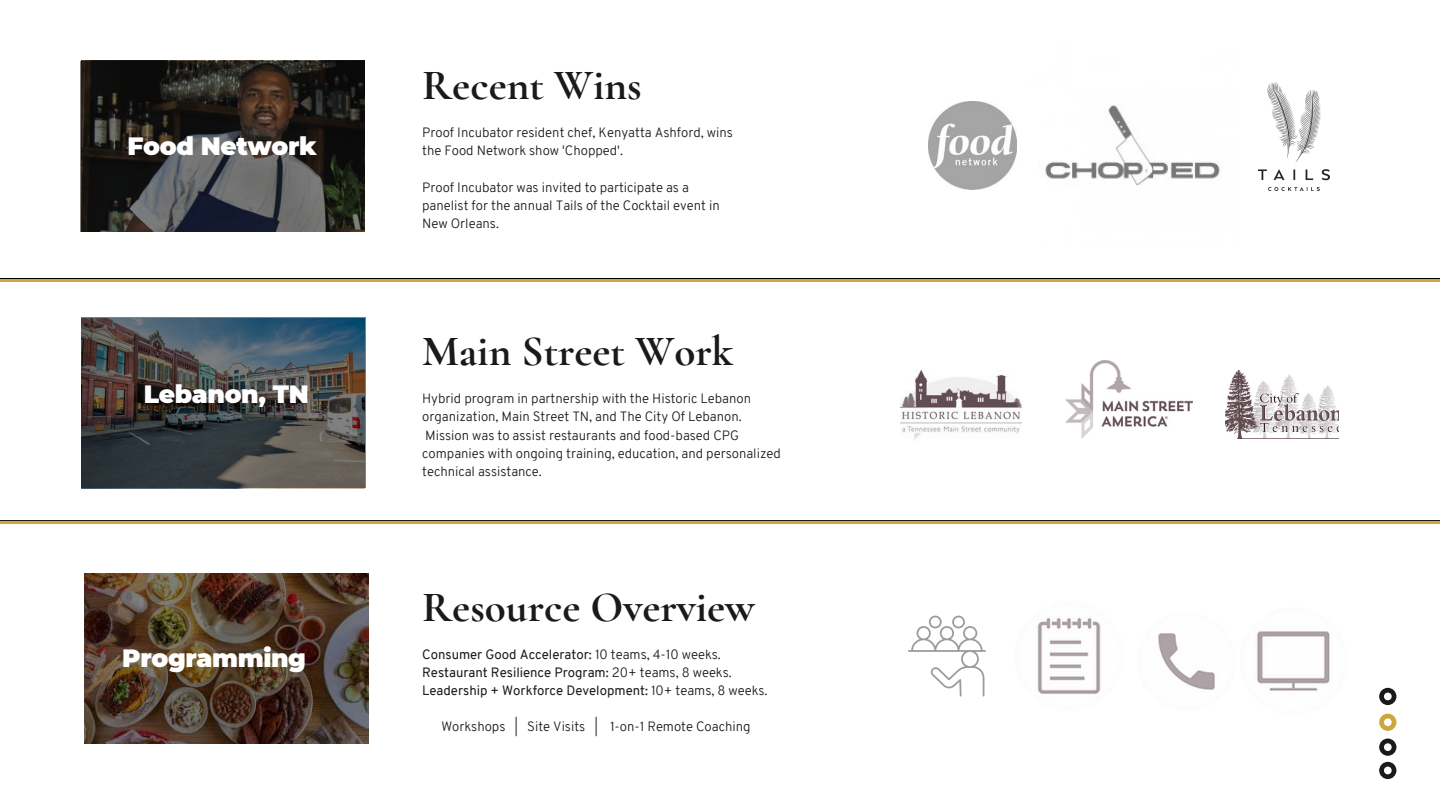
<style>
.page{position:relative;width:1440px;height:810px;background:#fff}
.page>*{position:absolute;margin:0;border:0;box-sizing:border-box;transform-origin:0 0}
.t1{font:700 43.1px "Cormorant Garamond";color:#1a1b18}
.t2{font:900 25px "Montserrat";letter-spacing:-.015em;color:#fff}
.t3{font:300 13.2px/18.2px "Overpass";color:#1a1b18}
.t4{font:13.2px "Overpass";color:#1a1b18}
.s1{font-weight:300}
</style>
<div class="page">
<hr style="left:0;top:521px;width:1440px;height:2px;background:#cda63c">
<svg style="left:81px;top:317px;width:284px;height:170px;background:#45494c"></svg>
<img style="left:900px;top:370px;width:122px;height:69px">
<img style="left:1226px;top:370px;width:113px;height:68px">
<img style="left:84px;top:573px;width:284px;height:171px">
<svg style="left:80px;top:61px;width:284px;height:170px;background:#32312f"></svg>
<img style="left:1158px;top:633px;width:57px;height:57px">
<img style="left:1037px;top:618px;width:64px;height:76px">
<img style="left:1245px;top:631px;width:85px;height:60px">
<img style="left:1258px;top:82px;width:71px;height:108px">
<img style="left:929px;top:102px;width:88px;height:88px">
<img style="left:1045px;top:105px;width:175px;height:81px">
<img style="left:1065px;top:360px;width:127px;height:78px">
<svg style="left:908px;top:616px;width:78px;height:81px"></svg>
<svg style="left:1379px;top:739px;width:17px;height:17px"></svg>
<svg style="left:1379px;top:762px;width:17px;height:17px"></svg>
<svg style="left:1379px;top:688px;width:17px;height:17px"></svg>
<svg style="left:1379px;top:714px;width:17px;height:17px"></svg>
<hr style="left:0;top:279px;width:1440px;height:2px;background:#cda63c">
<hr style="left:0;top:520px;width:1440px;height:1px;background:#1a1b18">
<hr style="left:0;top:278px;width:1440px;height:1px;background:#000">
<p class="t2" style="left:128px;top:130px;width:191px">Food Network</p>
<p class="t2" style="left:144px;top:379px;width:167px">Lebanon, TN</p>
<p class="t2" style="left:122px;top:643px;width:185px">Programming</p>
<p class="t1" style="left:422px;top:59px;width:221px">Recent Wins</p>
<p class="t3" style="left:422px;top:125px;width:312px">Proof Incubator resident chef, Kenyatta Ashford, wins the Food Network show 'Chopped'.</p>
<p class="t3" style="left:422px;top:179px;width:299px">Proof Incubator was invited to participate as a panelist for the annual Tails of the Cocktail event in<br>New Orleans.</p>
<p class="t1" style="left:422px;top:325px;width:312px">Main Street Work</p>
<p class="t3" style="left:422px;top:391px;width:360px">Hybrid program in partnership with the Historic Lebanon organization, Main Street TN, and The City Of Lebanon.<br>Mission was to assist restaurants and food-based CPG companies with ongoing training, education, and personalized technical assistance.</p>
<p class="t1" style="left:422px;top:581px;width:334px">Resource Overview</p>
<p class="t4" style="left:422px;top:649px;width:300px">Consumer Good Accelerator: <span class="s1">10 teams, 4-10 weeks.</span></p>
<p class="t4" style="left:422px;top:667px;width:311px">Restaurant Resilience Program: <span class="s1">20+ teams, 8 weeks.</span></p>
<p class="t4" style="left:422px;top:685px;width:347px">Leadership + Workforce Development: <span class="s1">10+ teams, 8 weeks.</span></p>
<p class="t3" style="left:441px;top:718px;width:311px">Workshops | Site Visits | 1-on-1 Remote Coaching</p>
</div>
